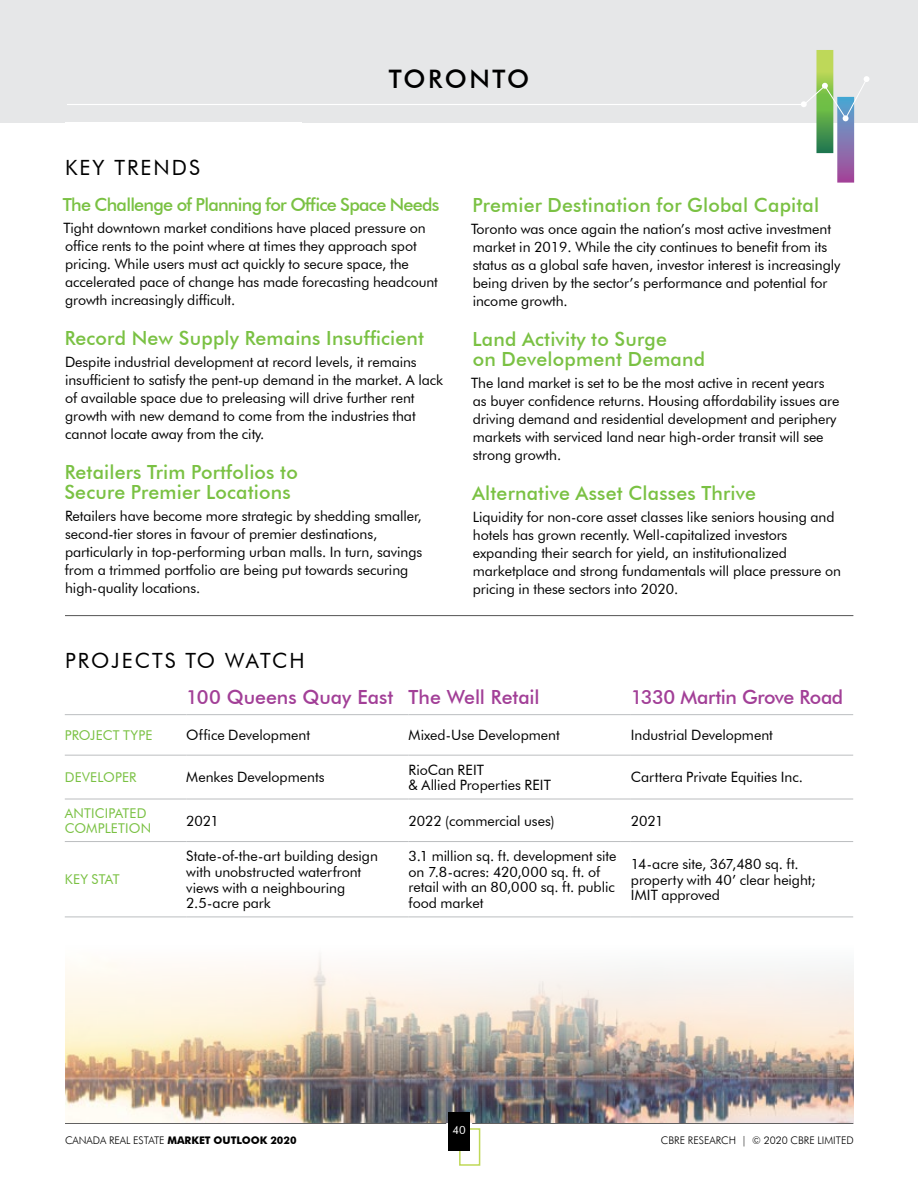
<style>
.page{position:relative;width:918px;height:1188px;background:#fff}
.page>*{position:absolute;margin:0;border:0;box-sizing:border-box;transform-origin:0 0}
.t1{font:500 25.5px "Futura BT";letter-spacing:.1em;color:#000}
.t2{font:21px "Futura BT";letter-spacing:.1em;color:#000}
.t3{font:500 19.5px/19.5px "Futura BT";letter-spacing:.01em;color:#7ac143}
.t4{font:500 19.5px "Futura BT";letter-spacing:-.005em;color:#a23f97}
.t5{font:500 19.5px "Futura BT";letter-spacing:-.03em;color:#a23f97}
.t6{font:500 18px "Futura BT";letter-spacing:-.04em;color:#7ac143}
.t7{font:14.25px/18px "Futura BT";letter-spacing:-.005em;color:#000}
.t8{font:13.5px/15px "Futura BT";letter-spacing:.01em;color:#7ac143}
.t9{font:12px "Futura BT";color:#fff}
.t10{font:11.25px "Futura BT";color:#fff}
.t11{font:700 10.5px "Futura BT";color:#000}
.t12{font:300 10.5px "Futura BT";color:#000}
.s1{font-weight:300}
</style>
<div class="page">
<div style="left:0;top:0;width:918px;height:123px;background:#e6e7e8"></div>
<svg style="left:801px;top:50px;width:69px;height:133px"></svg>
<hr style="left:65px;top:615px;width:788px;height:1px;background:#000">
<hr style="left:65px;top:1123px;width:381px;height:1px;background:#000">
<hr style="left:472px;top:1123px;width:381px;height:1px;background:#000">
<div style="left:459px;top:1128px;width:21px;height:38px;border:2px solid #bfd857"></div>
<img style="left:65px;top:956px;width:789px;height:167px">
<hr style="left:67px;top:104px;width:738px;height:1px;background:#fff">
<div style="left:448px;top:1112px;width:22px;height:39px;background:#000"></div>
<hr style="left:65px;top:714px;width:121px;height:1px;background:#bcbec0">
<hr style="left:186px;top:714px;width:223px;height:1px;background:#bcbec0">
<hr style="left:409px;top:714px;width:222px;height:1px;background:#bcbec0">
<hr style="left:631px;top:714px;width:222px;height:1px;background:#bcbec0">
<hr style="left:65px;top:755px;width:121px;height:1px;background:#bcbec0">
<hr style="left:186px;top:755px;width:223px;height:1px;background:#bcbec0">
<hr style="left:409px;top:755px;width:222px;height:1px;background:#bcbec0">
<hr style="left:631px;top:755px;width:222px;height:1px;background:#bcbec0">
<hr style="left:65px;top:799px;width:121px;height:1px;background:#bcbec0">
<hr style="left:186px;top:799px;width:223px;height:1px;background:#bcbec0">
<hr style="left:409px;top:799px;width:222px;height:1px;background:#bcbec0">
<hr style="left:631px;top:799px;width:222px;height:1px;background:#bcbec0">
<hr style="left:65px;top:841px;width:121px;height:1px;background:#bcbec0">
<hr style="left:186px;top:841px;width:223px;height:1px;background:#bcbec0">
<hr style="left:409px;top:841px;width:222px;height:1px;background:#bcbec0">
<hr style="left:631px;top:841px;width:222px;height:1px;background:#bcbec0">
<hr style="left:65px;top:917px;width:121px;height:1px;background:#bcbec0">
<hr style="left:186px;top:917px;width:223px;height:1px;background:#bcbec0">
<hr style="left:409px;top:917px;width:222px;height:1px;background:#bcbec0">
<hr style="left:631px;top:917px;width:222px;height:1px;background:#bcbec0">
<h2 class="t2" style="left:65px;top:154px;width:136px">KEY TRENDS</h2>
<h1 class="t1" style="left:389px;top:64px;width:142px">TORONTO</h1>
<p class="t6" style="left:63px;top:194px;width:378px">The Challenge of Planning for Office Space Needs</p>
<p class="t7" style="left:63px;top:219px;width:376px">Tight downtown market conditions have placed pressure on office rents to the point where at times they approach spot pricing. While users must act quickly to secure space, the accelerated pace of change has made forecasting headcount growth increasingly difficult.</p>
<h3 class="t3" style="left:65px;top:328px;width:361px">Record New Supply Remains Insufficient</h3>
<p class="t7" style="left:65px;top:353px;width:380px">Despite industrial development at record levels, it remains insufficient to satisfy the pent-up demand in the market. A lack of available space due to preleasing will drive further rent growth with new demand to come from the industries that cannot locate away from the city.</p>
<h3 class="t3" style="left:64px;top:462px;width:235px">Retailers Trim Portfolios to<br>Secure Premier Locations</h3>
<p class="t7" style="left:65px;top:507px;width:359px">Retailers have become more strategic by shedding smaller, second-tier stores in favour of premier destinations, particularly in top-performing urban malls. In turn, savings from a trimmed portfolio are being put towards securing high-quality locations.</p>
<h2 class="t2" style="left:65px;top:647px;width:241px">PROJECTS TO WATCH</h2>
<h3 class="t3" style="left:472px;top:195px;width:348px">Premier Destination for Global Capital</h3>
<p class="t7" style="left:471px;top:220px;width:371px">Toronto was once again the nation’s most active investment market in 2019. While the city continues to benefit from its status as a global safe haven, investor interest is increasingly being driven by the sector’s performance and potential for income growth.</p>
<h3 class="t3" style="left:472px;top:329px;width:234px">Land Activity to Surge<br>on Development Demand</h3>
<p class="t7" style="left:471px;top:374px;width:370px">The land market is set to be the most active in recent years as buyer confidence returns. Housing affordability issues are driving demand and residential development and periphery markets with serviced land near high-order transit will see strong growth.</p>
<h3 class="t3" style="left:472px;top:483px;width:285px">Alternative Asset Classes Thrive</h3>
<p class="t7" style="left:473px;top:508px;width:370px">Liquidity for non-core asset classes like seniors housing and hotels has grown recently. Well-capitalized investors expanding their search for yield, an institutionalized marketplace and strong fundamentals will place pressure on pricing in these sectors into 2020.</p>
<h3 class="t4" style="left:186px;top:685px;width:355px">100 Queens Quay East The Well Retail</h3>
<h3 class="t5" style="left:631px;top:685px;width:214px">1330 Martin Grove Road</h3>
<p class="t8" style="left:65px;top:728px;width:89px">PROJECT TYPE</p>
<p class="t7" style="left:186px;top:726px;width:125px">Office Development</p>
<p class="t7" style="left:409px;top:726px;width:153px">Mixed-Use Development</p>
<p class="t7" style="left:631px;top:726px;width:144px">Industrial Development</p>
<p class="t8" style="left:65px;top:770px;width:73px">DEVELOPER</p>
<p class="t7" style="left:186px;top:768px;width:140px">Menkes Developments</p>
<p class="t7" style="left:409px;top:762px;width:144px;line-height:15.8px">RioCan REIT<br>&amp; Allied Properties REIT</p>
<p class="t7" style="left:631px;top:768px;width:174px">Carttera Private Equities Inc.</p>
<p class="t8" style="left:65px;top:806px;width:88px">ANTICIPATED<br>COMPLETION</p>
<p class="t7" style="left:186px;top:812px;width:34px">2021</p>
<p class="t7" style="left:409px;top:812px;width:148px">2022 (commercial uses)</p>
<p class="t7" style="left:631px;top:812px;width:34px">2021</p>
<p class="t8" style="left:65px;top:872px;width:56px">KEY STAT</p>
<p class="t7" style="left:186px;top:848px;width:193px;line-height:15.8px">State-of-the-art building design with unobstructed waterfront views with a neighbouring<br>2.5-acre park</p>
<p class="t7" style="left:409px;top:848px;width:209px;line-height:15.8px">3.1 million sq. ft. development site on 7.8-acres: 420,000 sq. ft. of retail with an 80,000 sq. ft. public food market</p>
<p class="t7" style="left:631px;top:856px;width:186px;line-height:15.8px">14-acre site, 367,480 sq. ft. property with 40’ clear height;<br>IMIT approved</p>
<p class="t10" style="left:452px;top:1123px;width:15px">40</p>
<p class="t9" style="left:452px;top:1128px;width:16px">40</p>
<p class="t11" style="left:65px;top:1134px;width:233px"><span class="s1">CANADA REAL ESTATE</span> MARKET OUTLOOK 2020</p>
<p class="t12" style="left:661px;top:1134px;width:194px">CBRE RESEARCH | © 2020 CBRE LIMITED</p>
</div>
